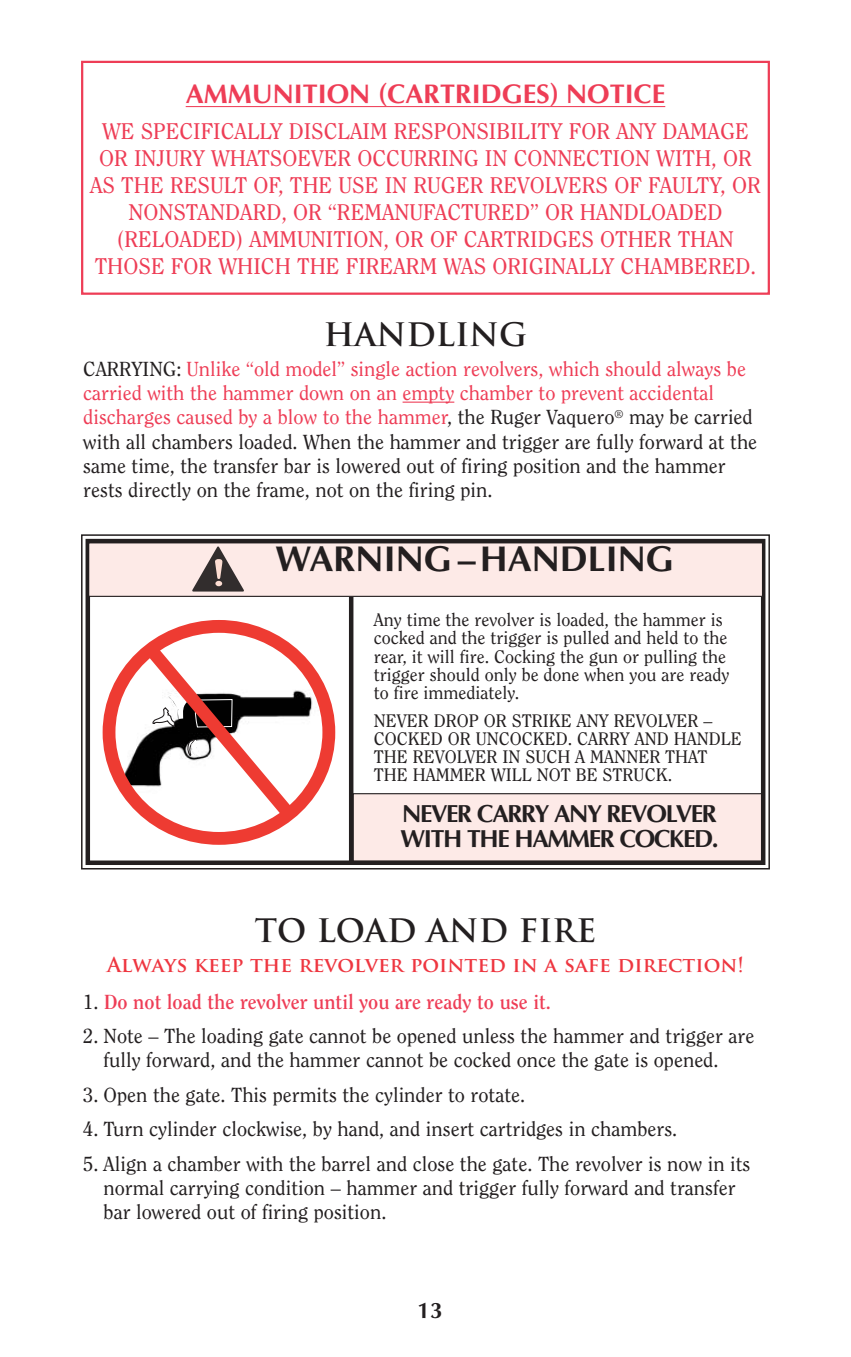
<style>
.page{position:relative;width:851px;height:1357px;background:#fff}
.page>*{position:absolute;margin:0;border:0;box-sizing:border-box;transform-origin:0 0}
.t1{font:700 36px "Optima";color:#231f20}
.t2{font:700 31.5px "Trajan Pro";color:#231f20}
.t3{font:700 27px "Optima";color:#ee3d56}
.t4{font:700 24.75px/24.8px "Optima";letter-spacing:-.055em;color:#231f20}
.t5{font:22.5px/27px "Clearface";color:#ee3d56;text-align:center}
.t6{font:700 22.5px "Optima";color:#231f20}
.t7{font:20.25px/24.3px "Clearface";color:#231f20}
.t8{font:700 20.25px "Clearface";color:#ee3d56}
.t9{font:700 20.25px "Trajan Pro";color:#ee3640}
.t10{font:18px/18px "Clearface";color:#231f20}
.s1{color:#ee3d56}
.s2{font-weight:400;color:#231f20}
</style>
<div class="page">
<div style="left:353px;top:794px;width:409px;height:67px;background:#fdeae7"></div>
<div style="left:352px;top:793px;width:411px;height:69px;border:1px solid #231f20"></div>
<div style="left:81px;top:534px;width:689px;height:335px;border:2px solid #231f20"></div>
<div style="left:86px;top:539px;width:679px;height:326px;border:4px solid #231f20"></div>
<div style="left:89px;top:543px;width:673px;height:53px;background:#fdeae7"></div>
<div style="left:88px;top:542px;width:675px;height:55px;border:1px solid #231f20"></div>
<svg style="left:192px;top:546px;width:52px;height:45px"></svg>
<hr style="left:349px;top:597px;width:4px;height:265px;background:#231f20">
<hr style="left:402px;top:402px;width:52px;height:1px;background:#ee3d56">
<img style="left:111px;top:681px;width:210px;height:115px">
<div style="left:103px;top:620px;width:232px;height:225px;border:13px solid #ee3b32;border-radius:50%"></div>
<svg style="left:132px;top:630px;width:173px;height:199px"></svg>
<div style="left:81px;top:61px;width:689px;height:234px;border:2px solid #ee3d56"></div>
<hr style="left:186px;top:106px;width:479px;height:1px;background:#ee3d56">
<h3 class="t3" style="left:186px;top:77px;width:481px">AMMUNITION (CARTRIDGES) NOTICE</h3>
<p class="t5" style="left:90px;top:119px;width:672px">WE SPECIFICALLY DISCLAIM RESPONSIBILITY FOR ANY DAMAGE OR INJURY WHATSOEVER OCCURRING IN CONNECTION WITH, OR AS THE RESULT OF, THE USE IN RUGER REVOLVERS OF FAULTY, OR NONSTANDARD, OR “REMANUFACTURED” OR HANDLOADED (RELOADED) AMMUNITION, OR OF CARTRIDGES OTHER THAN THOSE FOR WHICH THE FIREARM WAS ORIGINALLY CHAMBERED.</p>
<h2 class="t2" style="left:324px;top:316px;width:205px">HANDLING</h2>
<p class="t7" style="left:83px;top:358px;width:675px">CARRYING: <span class="s1">Unlike “old model” single action revolvers, which should always be carried with the hammer down on an empty chamber to prevent accidental discharges caused by a blow to the hammer</span>, the Ruger Vaquero<sup>®</sup> may be carried with all chambers loaded. When the hammer and trigger are fully forward at the same time, the transfer bar is lowered out of firing position and the hammer rests directly on the frame, not on the firing pin.</p>
<h1 class="t1" style="left:275px;top:538px;width:400px">WARNING –HANDLING</h1>
<p class="t10" style="left:374px;top:612px;width:357px">Any time the revolver is loaded, the hammer is cocked and the trigger is pulled and held to the rear, it will fire. Cocking the gun or pulling the trigger should only be done when you are ready to fire immediately.</p>
<p class="t10" style="left:374px;top:712px;width:370px">NEVER DROP OR STRIKE ANY REVOLVER – COCKED OR UNCOCKED. CARRY AND HANDLE THE REVOLVER IN SUCH A MANNER THAT THE HAMMER WILL NOT BE STRUCK.</p>
<p class="t4" style="left:400px;top:801px;width:320px">NEVER CARRY ANY REVOLVER<br>WITH THE HAMMER COCKED.</p>
<h2 class="t2" style="left:255px;top:913px;width:343px">TO LOAD AND FIRE</h2>
<p class="t9" style="left:107px;top:953px;width:638px">Always keep the revolver pointed in a safe direction!</p>
<p class="t8" style="left:83px;top:993px;width:469px"><span class="s2">1.</span> Do not load the revolver until you are ready to use it.</p>
<p class="t7" style="left:103px;top:1025px;width:652px;text-indent:-20px">2. Note – The loading gate cannot be opened unless the hammer and trigger are fully forward, and the hammer cannot be cocked once the gate is opened.</p>
<p class="t7" style="left:83px;top:1084px;width:443px">3. Open the gate. This permits the cylinder to rotate.</p>
<p class="t7" style="left:83px;top:1118px;width:595px">4. Turn cylinder clockwise, by hand, and insert cartridges in chambers.</p>
<p class="t7" style="left:103px;top:1152px;width:648px;text-indent:-20px">5. Align a chamber with the barrel and close the gate. The revolver is now in its normal carrying condition – hammer and trigger fully forward and transfer bar lowered out of firing position.</p>
<p class="t6" style="left:417px;top:1297px;width:27px">13</p>
</div>
